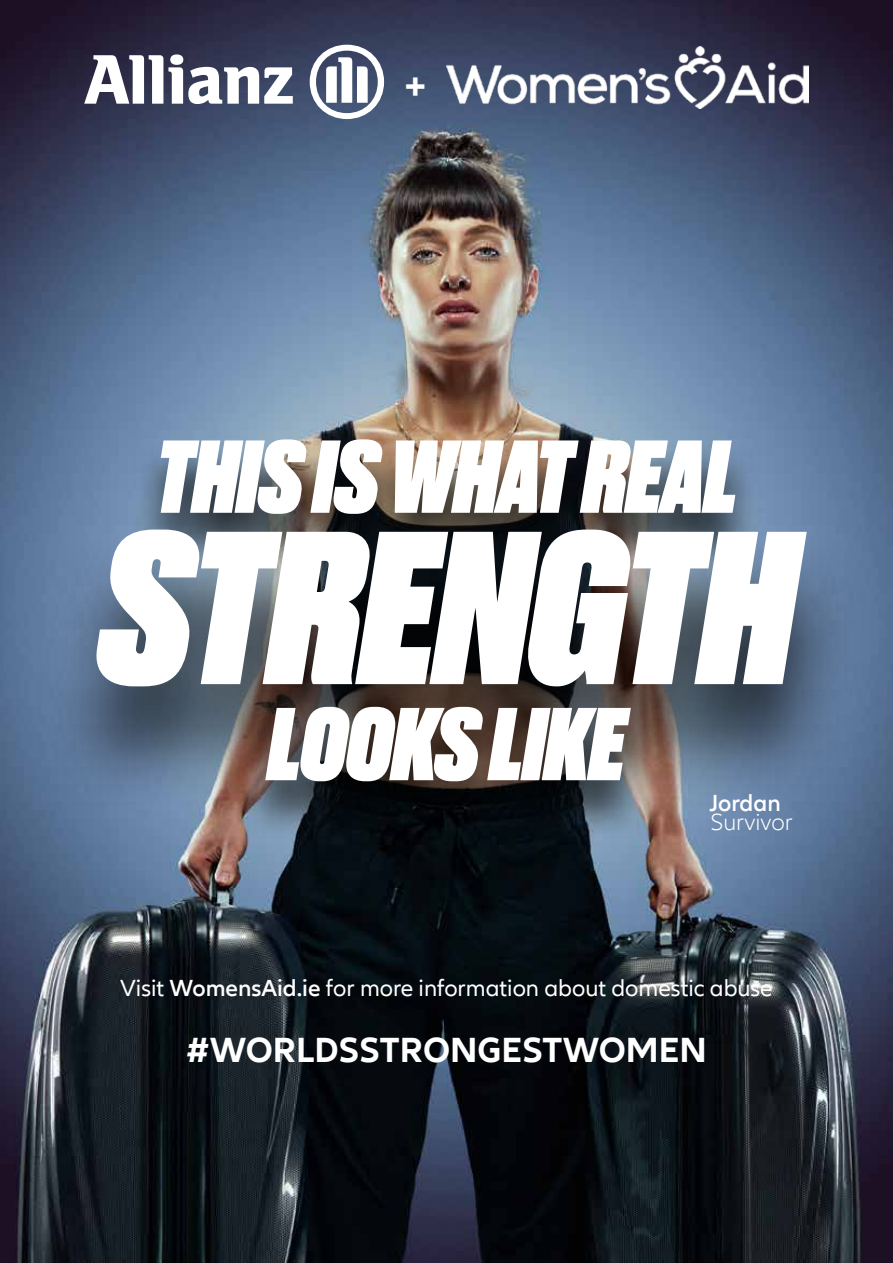
<style>
.page{position:relative;width:893px;height:1263px;background:#fff}
.page>*{position:absolute;margin:0;border:0;box-sizing:border-box;transform-origin:0 0}
.t1{font:italic 204.75px "Druk Super";color:#fff}
.t2{font:italic 97.2px "Druk Super";color:#fff}
.t3{font:700 40.5px "Allianz Neo";color:#fff}
.t4{font:700 36px "Allianz Neo";color:#fff}
.t5{font:24px "Allianz Neo";color:#fff}
.t6{font:300 24px "Allianz Neo";color:#fff}
.t7{font:600 24px "Allianz Neo";color:#fff}
.s1{font-weight:600}
</style>
<div class="page">
<img style="left:0;top:0;width:893px;height:1263px">
<div style="left:132px;top:441px;width:632px;height:133px;background:#000;opacity:.75"></div>
<div style="left:35px;top:532px;width:831px;height:281px;background:#000;opacity:.75"></div>
<div style="left:238px;top:708px;width:421px;height:134px;background:#000;opacity:.75"></div>
<img style="left:447px;top:46px;width:362px;height:62px">
<svg style="left:84px;top:54px;width:209px;height:50px"></svg>
<svg style="left:310px;top:45px;width:74px;height:74px"></svg>
<h3 class="t3" style="left:404px;top:60px;width:23px">+</h3>
<h2 class="t2" style="left:155px;top:408px;width:584px">THIS IS WHAT REAL</h2>
<h1 class="t1" style="left:99px;top:463px;width:697px">STRENGTH</h1>
<h2 class="t2" style="left:268px;top:675px;width:358px">LOOKS LIKE</h2>
<p class="t7" style="left:709px;top:790px;width:73px">Jordan</p>
<p class="t6" style="left:710px;top:808px;width:84px">Survivor</p>
<p class="t5" style="left:120px;top:974px;width:654px">Visit <span class="s1">WomensAid.ie</span> for more information about domestic abuse</p>
<h3 class="t4" style="left:186px;top:1029px;width:522px">#WORLDSSTRONGESTWOMEN</h3>
</div>
